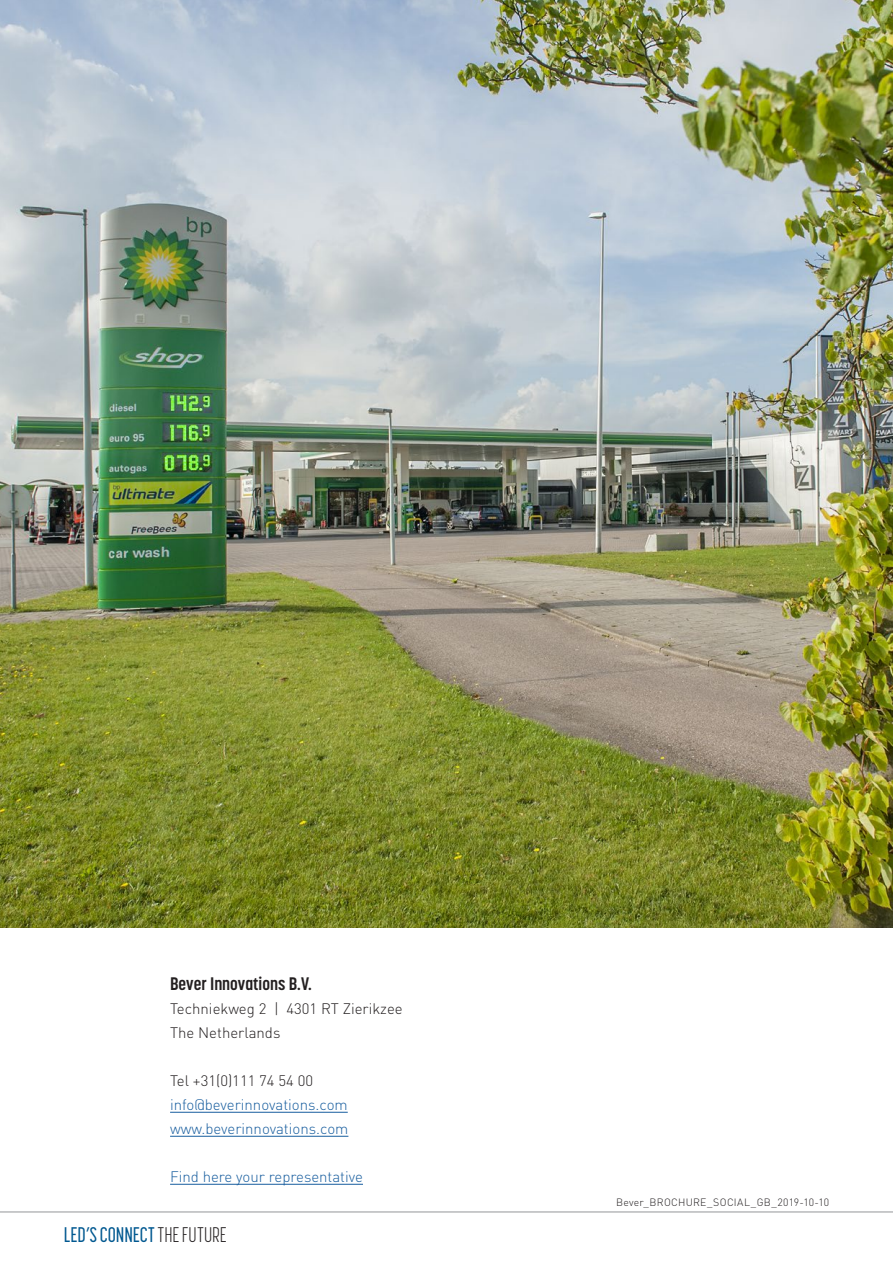
<style>
.page{position:relative;width:893px;height:1263px;background:#fff}
.page>*{position:absolute;margin:0;border:0;box-sizing:border-box;transform-origin:0 0}
.t1{font:500 21px "Korolev Compressed";letter-spacing:-.005em;color:#015890}
.t2{font:700 18px "Korolev Condensed";color:#231f20}
.t3{font:300 15px/24px "DIN Pro";color:#175d9e}
.t4{font:300 15px/24px "DIN Pro";color:#231f20}
.t5{font:300 10.5px "DIN Pro";letter-spacing:.02em;color:#231f20}
.s1{font-weight:300;color:#231f20}
</style>
<div class="page">
<img style="left:0;top:0;width:893px;height:927px">
<hr style="left:170px;top:1112px;width:178px;height:1px;background:#175d9e">
<hr style="left:170px;top:1136px;width:178px;height:1px;background:#175d9e">
<hr style="left:170px;top:1184px;width:193px;height:1px;background:#175d9e">
<hr style="left:0;top:1211px;width:893px;height:1px;background:#939598">
<p class="t2" style="left:170px;top:973px;width:143px">Bever Innovations B.V.</p>
<p class="t4" style="left:170px;top:995px;width:234px">Techniekweg 2 | 4301 RT Zierikzee<br>The Netherlands</p>
<p class="t4" style="left:170px;top:1067px;width:145px">Tel +31(0)111 74 54 00</p>
<p class="t3" style="left:170px;top:1091px;width:180px">info@beverinnovations.com www.beverinnovations.com</p>
<p class="t3" style="left:170px;top:1163px;width:194px">Find here your representative</p>
<h1 class="t1" style="left:64px;top:1223px;width:164px">LED’S CONNECT <span class="s1">THE FUTURE</span></h1>
<p class="t5" style="left:616px;top:1194px;width:215px">Bever_BROCHURE_SOCIAL_GB_2019-10-10</p>
</div>
